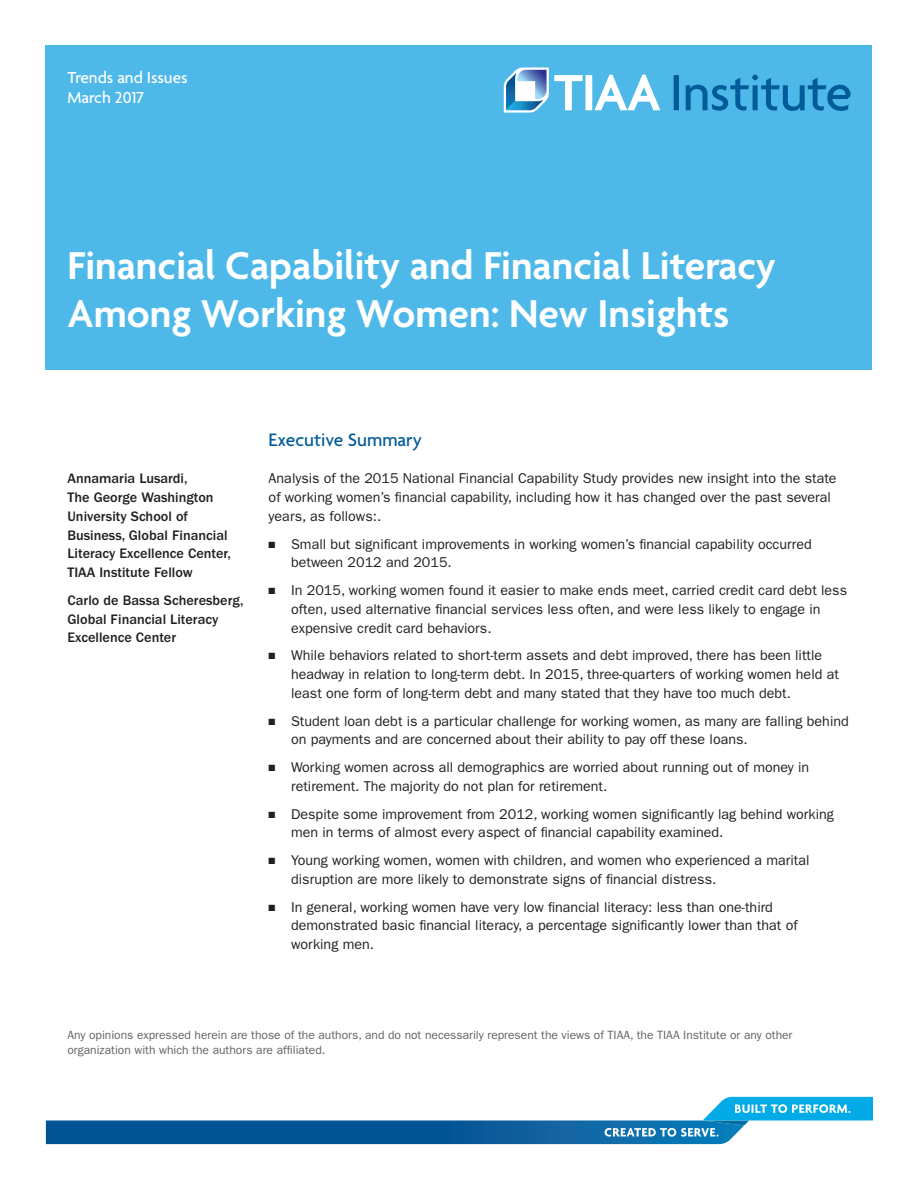
<style>
.page{position:relative;width:918px;height:1188px;background:#fff}
.page>*{position:absolute;margin:0;border:0;box-sizing:border-box;transform-origin:0 0}
._1A_Title_-_Cover_On{font:600 42px/48px "Agenda";color:#fff}
._2A_Subtitle__A_13_1{font:500 19.5px "Agenda";color:#005c98}
.t1{font:500 17.25px/20.2px "Agenda";color:#fff}
._5B_Body_Text_Before{font:14.25px/18.8px "ITC Franklin Gothic Std";color:#231f20}
._6A_Sidebar_Title__F{font:500 14.25px/18.8px "ITC Franklin Gothic Std";color:#231f20}
._7B_Caption_Text__FG{font:12px/15px "ITC Franklin Gothic Std";color:#636366}
</style>
<div class="page">
<div style="left:46px;top:46px;width:826px;height:324px;background:#4eb9e9"></div>
<svg style="left:46px;top:1097px;width:826px;height:47px"></svg>
<svg style="left:674px;top:74px;width:177px;height:37px"></svg>
<svg style="left:504px;top:68px;width:156px;height:45px"></svg>
<p class="t1" style="left:68px;top:68px;width:122px">Trends and Issues<br>March 2017</p>
<p class="_1A_Title_-_Cover_On" style="left:68px;top:244px;width:710px">Financial Capability and Financial Literacy<br>Among Working Women: New Insights</p>
<p class="_6A_Sidebar_Title__F" style="left:68px;top:470px;width:165px">Annamaria Lusardi,<br>The George Washington<br>University School of<br>Business, Global Financial<br>Literacy Excellence Center,<br>TIAA Institute Fellow</p>
<p class="_6A_Sidebar_Title__F" style="left:68px;top:591px;width:178px">Carlo de Bassa Scheresberg,<br>Global Financial Literacy<br>Excellence Center</p>
<p class="_2A_Subtitle__A_13_1" style="left:269px;top:429px;width:155px">Executive Summary</p>
<p class="_5B_Body_Text_Before" style="left:269px;top:469px;width:570px">Analysis of the 2015 National Financial Capability Study provides new insight into the state of working women’s financial capability, including how it has changed over the past several years, as follows:.</p>
<p class="_5B_Body_Text_Before" style="left:291px;top:535px;width:522px;text-indent:-22px">■ Small but significant improvements in working women’s financial capability occurred between 2012 and 2015.</p>
<p class="_5B_Body_Text_Before" style="left:291px;top:581px;width:557px;text-indent:-22px">■ In 2015, working women found it easier to make ends meet, carried credit card debt less often, used alternative financial services less often, and were less likely to engage in expensive credit card behaviors.</p>
<p class="_5B_Body_Text_Before" style="left:291px;top:646px;width:549px;text-indent:-22px">■ While behaviors related to short-term assets and debt improved, there has been little headway in relation to long-term debt. In 2015, three-quarters of working women held at least one form of long-term debt and many stated that they have too much debt.</p>
<p class="_5B_Body_Text_Before" style="left:291px;top:712px;width:559px;text-indent:-22px">■ Student loan debt is a particular challenge for working women, as many are falling behind on payments and are concerned about their ability to pay off these loans.</p>
<p class="_5B_Body_Text_Before" style="left:291px;top:758px;width:520px;text-indent:-22px">■ Working women across all demographics are worried about running out of money in retirement. The majority do not plan for retirement.</p>
<p class="_5B_Body_Text_Before" style="left:291px;top:805px;width:544px;text-indent:-22px">■ Despite some improvement from 2012, working women significantly lag behind working men in terms of almost every aspect of financial capability examined.</p>
<p class="_5B_Body_Text_Before" style="left:291px;top:851px;width:520px;text-indent:-22px">■ Young working women, women with children, and women who experienced a marital disruption are more likely to demonstrate signs of financial distress.</p>
<p class="_5B_Body_Text_Before" style="left:291px;top:898px;width:508px;text-indent:-22px">■ In general, working women have very low financial literacy: less than one-third demonstrated basic financial literacy, a percentage significantly lower than that of working men.</p>
<p class="_7B_Caption_Text__FG" style="left:68px;top:1027px;width:726px">Any opinions expressed herein are those of the authors, and do not necessarily represent the views of TIAA, the TIAA Institute or any other organization with which the authors are affiliated.</p>
</div>
